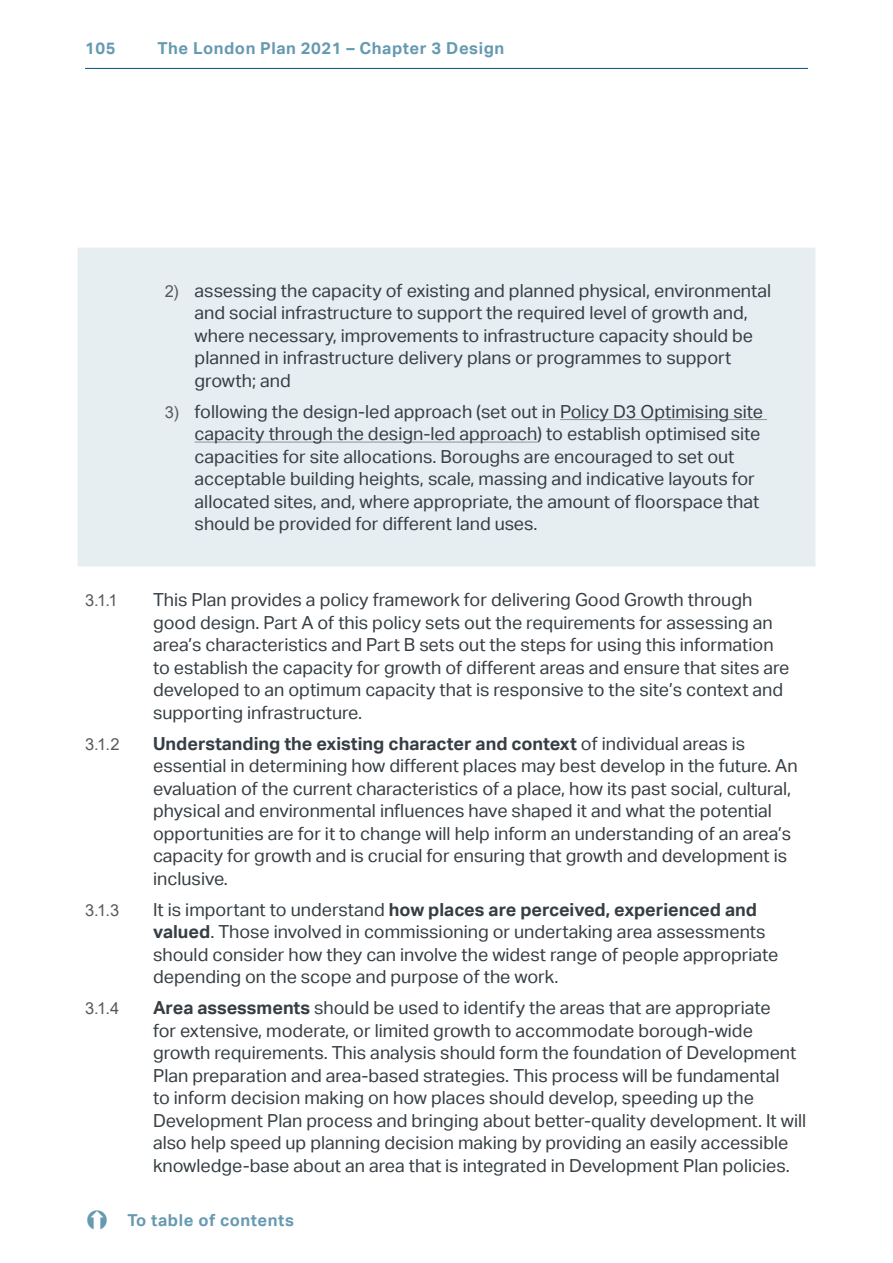
<style>
.page{position:relative;width:893px;height:1263px;background:#fff}
.page>*{position:absolute;margin:0;border:0;box-sizing:border-box;transform-origin:0 0}
.t1{font:18px/22.5px "Aktiv Grotesk";color:#363e43}
.t2{font:700 16.5px "Aktiv Grotesk";letter-spacing:.035em;color:#669ab1}
.t3{font:16.5px "Arial";color:#58595b}
.s1{font-family:"Arial";font-size:16.5px;color:#58595b}
.s2{font-weight:700}
</style>
<div class="page">
<div style="left:85px;top:255px;width:723px;height:304px;background:#e6eef2"></div>
<hr style="left:560px;top:419px;width:207px;height:1px;background:#8d9599">
<hr style="left:195px;top:442px;width:342px;height:1px;background:#8d9599">
<div style="left:78px;top:248px;width:737px;height:318px;border:15px solid #e6eef2"></div>
<hr style="left:85px;top:68px;width:723px;height:1px;background:#00577d">
<p class="t2" style="left:85px;top:39px;width:32px">105</p>
<p class="t2" style="left:157px;top:39px;width:348px">The London Plan 2021 – Chapter 3 Design</p>
<p class="t1" style="left:195px;top:279px;width:578px;text-indent:-30px"><span class="s1">2)</span> assessing the capacity of existing and planned physical, environmental and social infrastructure to support the required level of growth and, where necessary, improvements to infrastructure capacity should be planned in infrastructure delivery plans or programmes to support growth; and</p>
<p class="t1" style="left:195px;top:400px;width:570px;text-indent:-30px"><span class="s1">3)</span> following the design-led approach (set out in Policy D3 Optimising site capacity through the design-led approach) to establish optimised site capacities for site allocations. Boroughs are encouraged to set out acceptable building heights, scale, massing and indicative layouts for allocated sites, and, where appropriate, the amount of floorspace that should be provided for different land uses.</p>
<p class="t3" style="left:85px;top:589px;width:34px">3.1.1</p>
<p class="t1" style="left:153px;top:589px;width:638px">This Plan provides a policy framework for delivering Good Growth through good design. Part A of this policy sets out the requirements for assessing an area’s characteristics and Part B sets out the steps for using this information to establish the capacity for growth of different areas and ensure that sites are developed to an optimum capacity that is responsive to the site’s context and supporting infrastructure.</p>
<p class="t3" style="left:85px;top:732px;width:36px">3.1.2</p>
<p class="t1" style="left:153px;top:732px;width:646px"><span class="s2">Understanding the existing character and context</span> of individual areas is essential in determining how different places may best develop in the future. An evaluation of the current characteristics of a place, how its past social, cultural, physical and environmental influences have shaped it and what the potential opportunities are for it to change will help inform an understanding of an area’s capacity for growth and is crucial for ensuring that growth and development is inclusive.</p>
<p class="t3" style="left:85px;top:898px;width:36px">3.1.3</p>
<p class="t1" style="left:153px;top:898px;width:627px">It is important to understand <span class="s2">how places are perceived, experienced and valued</span>. Those involved in commissioning or undertaking area assessments should consider how they can involve the widest range of people appropriate depending on the scope and purpose of the work.</p>
<p class="t3" style="left:85px;top:997px;width:36px">3.1.4</p>
<p class="t1" style="left:153px;top:997px;width:655px"><span class="s2">Area assessments</span> should be used to identify the areas that are appropriate<br>for extensive, moderate, or limited growth to accommodate borough-wide growth requirements. This analysis should form the foundation of Development Plan preparation and area-based strategies. This process will be fundamental<br>to inform decision making on how places should develop, speeding up the Development Plan process and bringing about better-quality development. It will also help speed up planning decision making by providing an easily accessible knowledge-base about an area that is integrated in Development Plan policies.</p>
<p class="t2" style="left:128px;top:1211px;width:168px">To table of contents</p>
</div>
